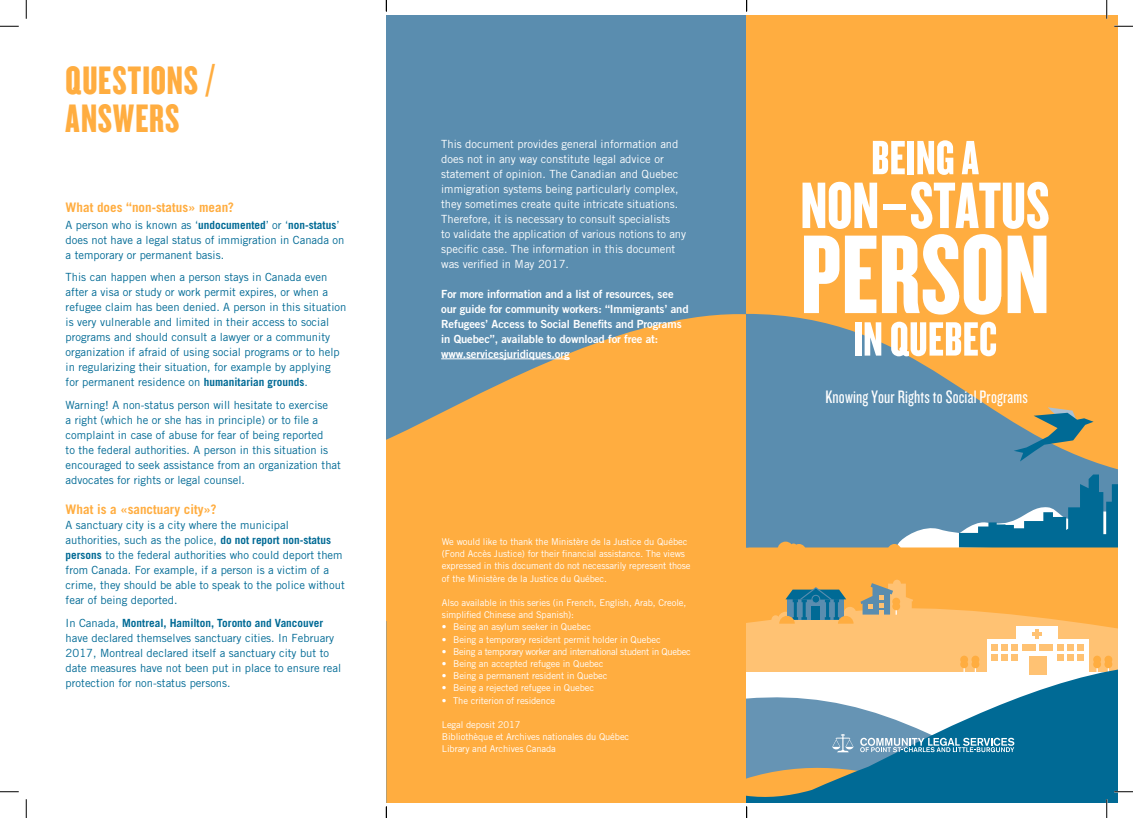
<style>
.page{position:relative;width:1133px;height:818px;background:#fff}
.page>*{position:absolute;margin:0;border:0;box-sizing:border-box;transform-origin:0 0}
.Text{font:116.25px "Knockout SAQ68 Full Featherwt";color:#fff}
.Text-2{font:68.12px "Knockout SAQ68 Full Featherwt";color:#fff}
.Text-3{font:50px "Knockout SAQ68 Full Featherwt";letter-spacing:.01em;color:#fff}
.Text-4{font:41.25px/37.5px "Knockout SAQ68 Full Featherwt";letter-spacing:.025em;color:#ffad40}
.Text-5{font:18.75px "Knockout SAQ28 Junior Featherwt";letter-spacing:.01em;color:#fff}
.questionsyellow{font:700 13.12px "Trade Gothic";color:#ffad40}
.Text-Bleu{font:11.25px/15px "Trade Gothic";color:#006a95}
.Text-6{font:11.25px/15px "Trade Gothic";color:#fff}
.Text-7{font:11.25px/15px "Trade Gothic Bold Two";letter-spacing:-.01em;color:#fff}
.t1{font:9.38px/12.2px "Trade Gothic";letter-spacing:-.01em;color:#fff}
.t2{font:9.38px "Trade Gothic";letter-spacing:-.03em;color:#fff}
.s1{font-weight:700}
</style>
<div class="page">
<div style="left:387px;top:15px;width:371px;height:787px;background:#5a8daf"></div>
<svg style="left:387px;top:314px;width:359px;height:488px;background:#eea94a"></svg>
<hr style="left:441px;top:358px;width:128px;height:1px;background:#fff">
<div style="left:746px;top:15px;width:372px;height:787px;background:#ffad40"></div>
<svg style="left:746px;top:314px;width:372px;height:160px;fill:#5a8daf"></svg>
<svg style="left:1013px;top:407px;width:80px;height:54px"></svg>
<svg style="left:0;top:25px;width:19px;height:2px"></svg>
<svg style="left:1114px;top:25px;width:18px;height:2px"></svg>
<svg style="left:0;top:791px;width:19px;height:1px"></svg>
<svg style="left:25px;top:0;width:2px;height:19px"></svg>
<svg style="left:25px;top:799px;width:2px;height:19px"></svg>
<svg style="left:1106px;top:0;width:1px;height:19px"></svg>
<svg style="left:385px;top:0;width:2px;height:11px"></svg>
<svg style="left:385px;top:806px;width:2px;height:12px"></svg>
<svg style="left:745px;top:474px;width:387px;height:344px"></svg>
<p class="Text-4" style="left:66px;top:62px;width:151px">QUESTIONS /<br>ANSWERS</p>
<p class="questionsyellow" style="left:66px;top:199px;width:170px">What does “non-status» mean?</p>
<p class="Text-Bleu" style="left:66px;top:217px;width:280px">A person who is known as ‘<span class="s1">undocumented</span>’ or ‘<span class="s1">non-status</span>’ does not have a legal status of immigration in Canada on a temporary or permanent basis.</p>
<p class="Text-Bleu" style="left:66px;top:270px;width:282px">This can happen when a person stays in Canada even after a visa or study or work permit expires, or when a refugee claim has been denied. A person in this situation is very vulnerable and limited in their access to social programs and should consult a lawyer or a community organization if afraid of using social programs or to help in regularizing their situation, for example by applying for permanent residence on <span class="s1">humanitarian grounds</span>.</p>
<p class="Text-Bleu" style="left:66px;top:397px;width:277px">Warning! A non-status person will hesitate to exercise<br>a right (which he or she has in principle) or to file a complaint in case of abuse for fear of being reported<br>to the federal authorities. A person in this situation is encouraged to seek assistance from an organization that advocates for rights or legal counsel.</p>
<p class="questionsyellow" style="left:66px;top:501px;width:152px">What is a «sanctuary city»?</p>
<p class="Text-Bleu" style="left:66px;top:517px;width:281px">A sanctuary city is a city where the municipal authorities, such as the police, <span class="s1">do not report non-status persons</span> to the federal authorities who could deport them from Canada. For example, if a person is a victim of a crime, they should be able to speak to the police without fear of being deported.</p>
<p class="Text-Bleu" style="left:66px;top:615px;width:277px">In Canada, <span class="s1">Montreal, Hamilton, Toronto and Vancouver </span>have declared themselves sanctuary cities. In February 2017, Montreal declared itself a sanctuary city but to date measures have not been put in place to ensure real protection for non-status persons.</p>
<p class="Text-6" style="left:441px;top:136px;width:246px">This document provides general information and does not in any way constitute legal advice or statement of opinion. The Canadian and Quebec immigration systems being particularly complex, they sometimes create quite intricate situations.<br>Therefore, it is necessary to consult specialists<br>to validate the application of various notions to any specific case. The information in this document was verified in May 2017.</p>
<p class="Text-7" style="left:441px;top:286px;width:249px">For more information and a list of resources, see our guide for community workers: “Immigrants’ and Refugees’ Access to Social Benefits and Programs in Quebec”, available to download for free at: www.servicesjuridiques.org</p>
<p class="t1" style="left:442px;top:535px;width:250px">We would like to thank the Ministère de la Justice du Québec (Fond Accès Justice) for their financial assistance. The views expressed in this document do not necessarily represent those of the Ministère de la Justice du Québec.</p>
<p class="t1" style="left:442px;top:596px;width:246px">Also available in this series (in French, English, Arab, Creole, simplified Chinese and Spanish):</p>
<p class="t1" style="left:442px;top:620px;width:151px">• Being an asylum seeker in Quebec</p>
<p class="t1" style="left:442px;top:633px;width:220px">• Being a temporary resident permit holder in Quebec</p>
<p class="t2" style="left:442px;top:645px;width:250px">• Being a temporary worker and international student in Quebec</p>
<p class="t1" style="left:442px;top:657px;width:163px">• Being an accepted refugee in Quebec</p>
<p class="t1" style="left:442px;top:669px;width:167px">• Being a permanent resident in Quebec</p>
<p class="t1" style="left:442px;top:681px;width:154px">• Being a rejected refugee in Quebec</p>
<p class="t1" style="left:442px;top:694px;width:115px">• The criterion of residence</p>
<p class="t1" style="left:442px;top:718px;width:80px">Legal deposit 2017</p>
<p class="t1" style="left:442px;top:730px;width:189px">Bibliothèque et Archives nationales du Québec</p>
<p class="t1" style="left:442px;top:742px;width:115px">Library and Archives Canada</p>
<p class="Text-3" style="left:871px;top:132px;width:109px">BEING A</p>
<p class="Text-2" style="left:800px;top:171px;width:250px">NON–STATUS</p>
<p class="Text" style="left:800px;top:215px;width:251px">PERSON</p>
<p class="Text-3" style="left:853px;top:313px;width:145px">IN QUEBEC</p>
<p class="Text-5" style="left:825px;top:387px;width:204px">Knowing Your Rights to Social Programs</p>
</div>
